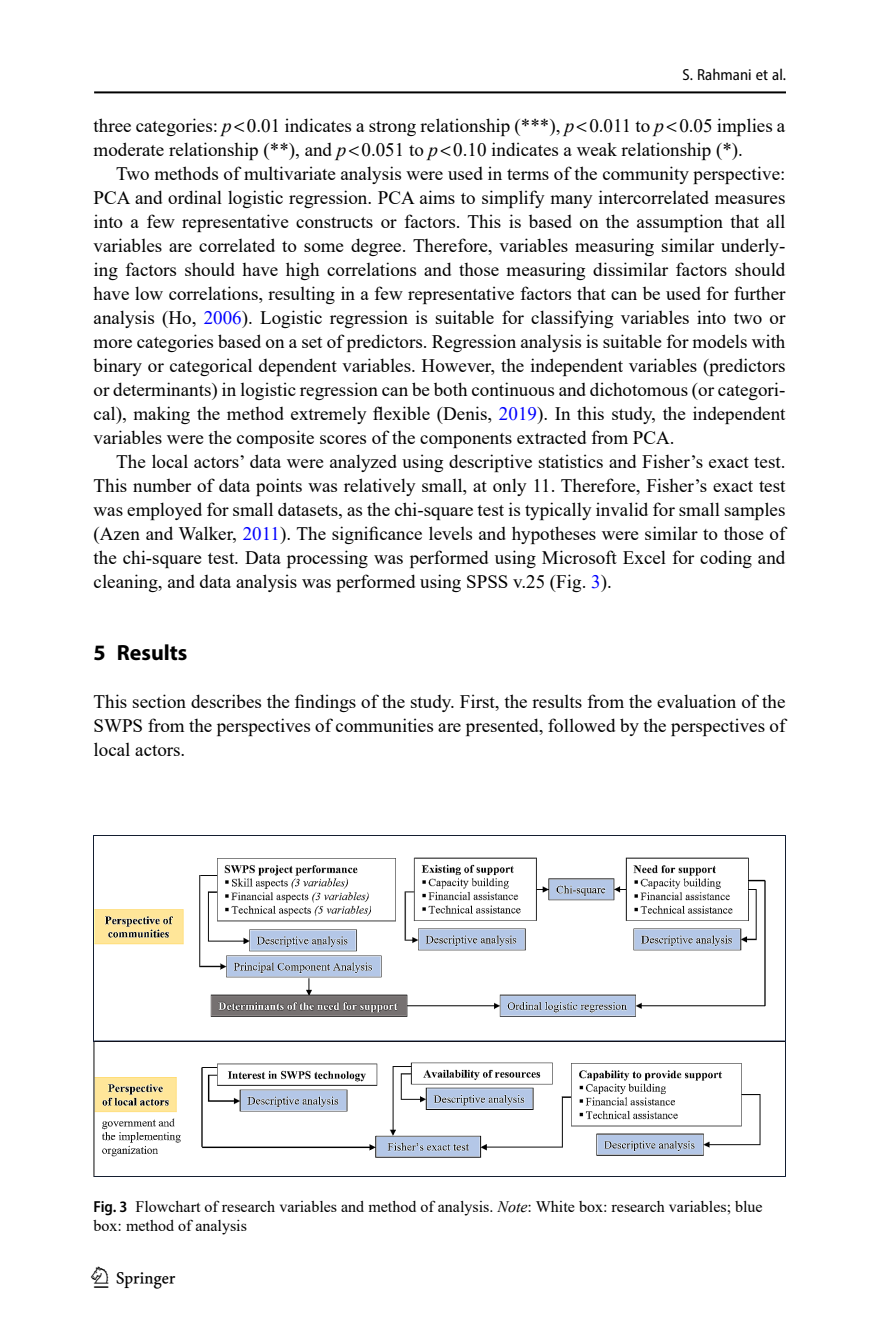
<style>
.page{position:relative;width:879px;height:1333px;background:#fff}
.page>*{position:absolute;margin:0;border:0;box-sizing:border-box;transform-origin:0 0}
.t1{font:30px "Springnew";color:#000}
.Head_1{font:700 22px "Myriad Pro";color:#000}
.Body_Text_Indent{font:19px/24px "Times New Roman";color:#000;text-align:justify}
.Body_Text{font:19px/24px "Times New Roman";color:#000}
.Figure_Caption{font:16px/18.4px "Times New Roman";color:#000}
.t2{font:semi-condensed 16px "Myriad Pro";color:#000}
.s1{font-style:italic}
.s2{color:#00f}
.s3{font-family:"Myriad Pro";font-weight:600;font-stretch:semi-condensed}
</style>
<div class="page">
<hr style="left:94px;top:91px;width:692px;height:2px;background:#000">
<img style="left:94px;top:835px;width:691px;height:341px">
<p class="t2" style="left:682px;top:65px;width:105px">S. Rahmani et al.</p>
<p class="Body_Text" style="left:94px;top:113px;width:693px">three categories: <span class="s1">p</span> 0.01 indicates a strong relationship (***), <span class="s1">p</span> 0.011 to <span class="s1">p</span> 0.05 implies a moderate relationship (**), and <span class="s1">p</span> 0.051 to <span class="s1">p</span> 0.10 indicates a weak relationship (*).</p>
<p class="Body_Text_Indent" style="left:94px;top:161px;width:693px;text-indent:23px">Two methods of multivariate analysis were used in terms of the community perspective:<br>PCA and ordinal logistic regression. PCA aims to simplify many intercorrelated measures into a few representative constructs or factors. This is based on the assumption that all variables are correlated to some degree. Therefore, variables measuring similar underly&shy;ing factors should have high correlations and those measuring dissimilar factors should have low correlations, resulting in a few representative factors that can be used for further analysis (Ho, <span class="s2">2006</span>). Logistic regression is suitable for classifying variables into two or more categories based on a set of predictors. Regression analysis is suitable for models with binary or categorical dependent variables. However, the independent variables (predictors or determinants) in logistic regression can be both continuous and dichotomous (or categori&shy;cal), making the method extremely flexible (Denis, <span class="s2">2019</span>). In this study, the independent variables were the composite scores of the components extracted from PCA.</p>
<p class="Body_Text_Indent" style="left:94px;top:449px;width:693px;text-indent:23px">The local actors’ data were analyzed using descriptive statistics and Fisher’s exact test.<br>This number of data points was relatively small, at only 11. Therefore, Fisher’s exact test was employed for small datasets, as the chi-square test is typically invalid for small samples (Azen and Walker, <span class="s2">2011</span>). The significance levels and hypotheses were similar to those of the chi-square test. Data processing was performed using Microsoft Excel for coding and cleaning, and data analysis was performed using SPSS v.25 (Fig. <span class="s2">3</span>).</p>
<p class="Head_1" style="left:94px;top:638px;width:95px">5 Results</p>
<p class="Body_Text" style="left:94px;top:689px;width:693px;text-align:justify">This section describes the findings of the study. First, the results from the evaluation of the SWPS from the perspectives of communities are presented, followed by the perspectives of local actors.</p>
<p class="Figure_Caption" style="left:94px;top:1197px;width:670px"><span class="s3">Fig. 3</span> Flowchart of research variables and method of analysis. <span class="s1">Note</span>: White box: research variables; blue box: method of analysis</p>
<h1 class="t1" style="left:94px;top:1260px;width:83px">1 3</h1>
</div>
